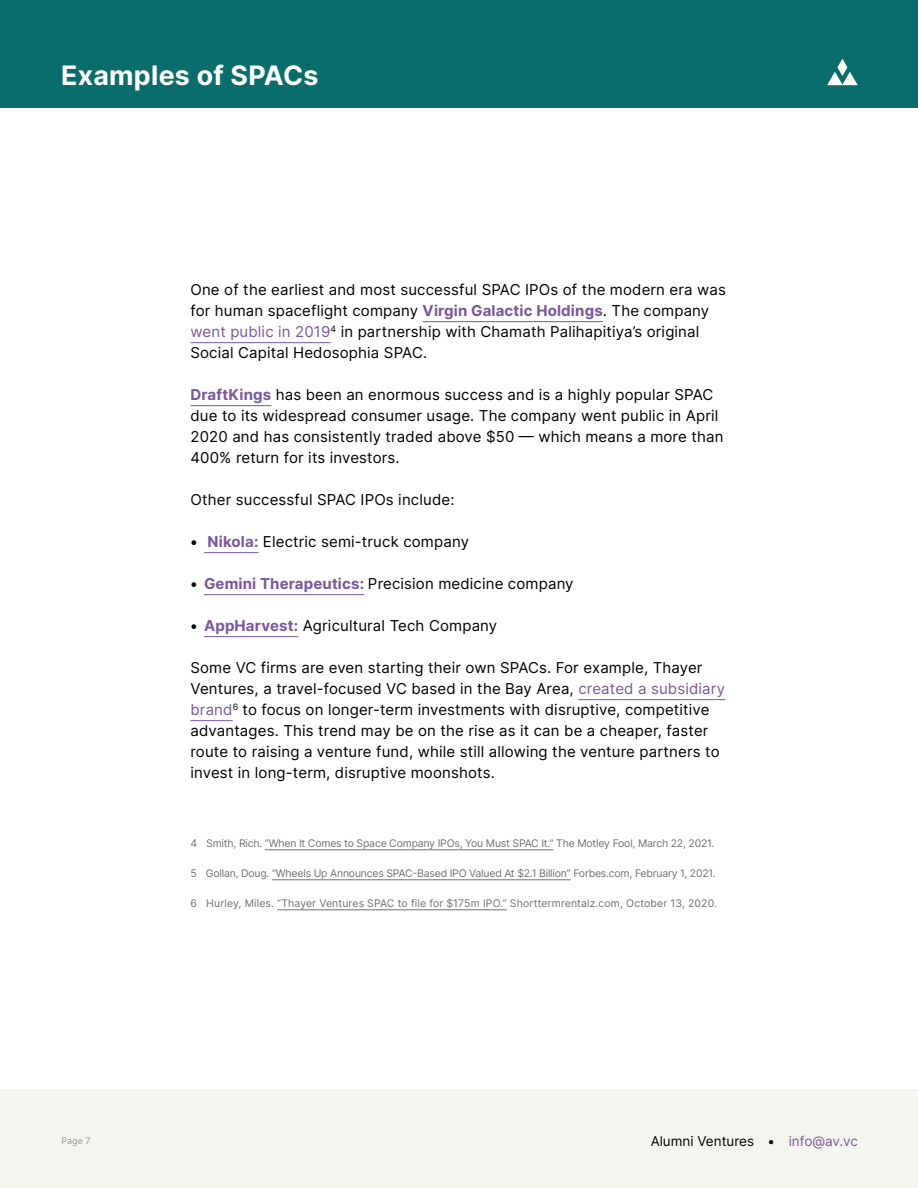
<style>
.page{position:relative;width:918px;height:1188px;background:#fff}
.page>*{position:absolute;margin:0;border:0;box-sizing:border-box;transform-origin:0 0}
.t1{font:700 26.85px "Inter";letter-spacing:.01em;color:#fff}
.t2{font:15px/21px "Inter";letter-spacing:.01em;color:#000}
.t3{font:13.5px "Inter";color:#040503}
.Footnote_22{font:10.5px "Inter";letter-spacing:-.02em;color:#707172}
.Footnote_22-2{font:10.5px "Inter";letter-spacing:.01em;color:#707172}
.t4{font:9px "Inter";color:#9a9a96}
.s1{font-weight:700;color:#7b569b}
.s2{color:#7b569b}
.s3{font-weight:700}
</style>
<div class="page">
<div style="left:0;top:1089px;width:918px;height:99px;background:#f5f5f0"></div>
<div style="left:0;top:0;width:918px;height:108px;background:#096e6b"></div>
<svg style="left:827px;top:59px;width:31px;height:26px"></svg>
<hr style="left:423px;top:321px;width:180px;height:1px;background:#7b569b">
<hr style="left:190px;top:342px;width:141px;height:1px;background:#7b569b">
<hr style="left:190px;top:405px;width:81px;height:1px;background:#7b569b">
<hr style="left:204px;top:552px;width:55px;height:1px;background:#7b569b">
<hr style="left:204px;top:594px;width:160px;height:1px;background:#7b569b">
<hr style="left:204px;top:636px;width:94px;height:1px;background:#7b569b">
<hr style="left:578px;top:699px;width:147px;height:1px;background:#7b569b">
<hr style="left:190px;top:720px;width:43px;height:1px;background:#7b569b">
<hr style="left:265px;top:850px;width:288px;height:1px;background:#707172">
<hr style="left:272px;top:880px;width:299px;height:1px;background:#707172">
<hr style="left:277px;top:910px;width:230px;height:1px;background:#707172">
<p class="t1" style="left:61px;top:56px;width:259px">Examples of SPACs</p>
<p class="t2" style="left:190px;top:279px;width:537px">One of the earliest and most successful SPAC IPOs of the modern era was for human spaceflight company <span class="s1">Virgin Galactic Holdings</span>. The company <span class="s2">went public in 2019</span><sup>4</sup> in partnership with Chamath Palihapitiya’s original Social Capital Hedosophia SPAC.</p>
<p class="t2" style="left:190px;top:384px;width:535px"><span class="s1">DraftKings</span> has been an enormous success and is a highly popular SPAC due to its widespread consumer usage. The company went public in April 2020 and has consistently traded above $50 — which means a more than 400% return for its investors.</p>
<p class="t2" style="left:190px;top:489px;width:266px">Other successful SPAC IPOs include:</p>
<p class="t2" style="left:190px;top:531px;width:280px"><span class="s3">•</span> <span class="s1">Nikola:</span> Electric semi-truck company</p>
<p class="t2" style="left:190px;top:573px;width:385px"><span class="s3">•</span> <span class="s1">Gemini Therapeutics:</span> Precision medicine company</p>
<p class="t2" style="left:190px;top:615px;width:308px"><span class="s3">•</span> <span class="s1">AppHarvest:</span> Agricultural Tech Company</p>
<p class="t2" style="left:190px;top:657px;width:536px">Some VC firms are even starting their own SPACs. For example, Thayer Ventures, a travel-focused VC based in the Bay Area, <span class="s2">created a subsidiary brand</span><sup>6</sup> to focus on longer-term investments with disruptive, competitive advantages. This trend may be on the rise as it can be a cheaper, faster route to raising a venture fund, while still allowing the venture partners to invest in long-term, disruptive moonshots.</p>
<p class="Footnote_22" style="left:190px;top:835px;width:525px">4 Smith, Rich. “When It Comes to Space Company IPOs, You Must SPAC It.” The Motley Fool, March 22, 2021.</p>
<p class="Footnote_22" style="left:190px;top:865px;width:527px">5 Gollan, Doug. “Wheels Up Announces SPAC-Based IPO Valued At $2.1 Billion” Forbes.com, February 1, 2021.</p>
<p class="Footnote_22-2" style="left:190px;top:895px;width:528px">6 Hurley, Miles. “Thayer Ventures SPAC to file for $175m IPO.” Shorttermrentalz.com, October 13, 2020.</p>
<p class="t4" style="left:62px;top:1134px;width:31px">Page 7</p>
<p class="t3" style="left:651px;top:1131px;width:209px">Alumni Ventures • <span class="s2">info@av.vc</span></p>
</div>
